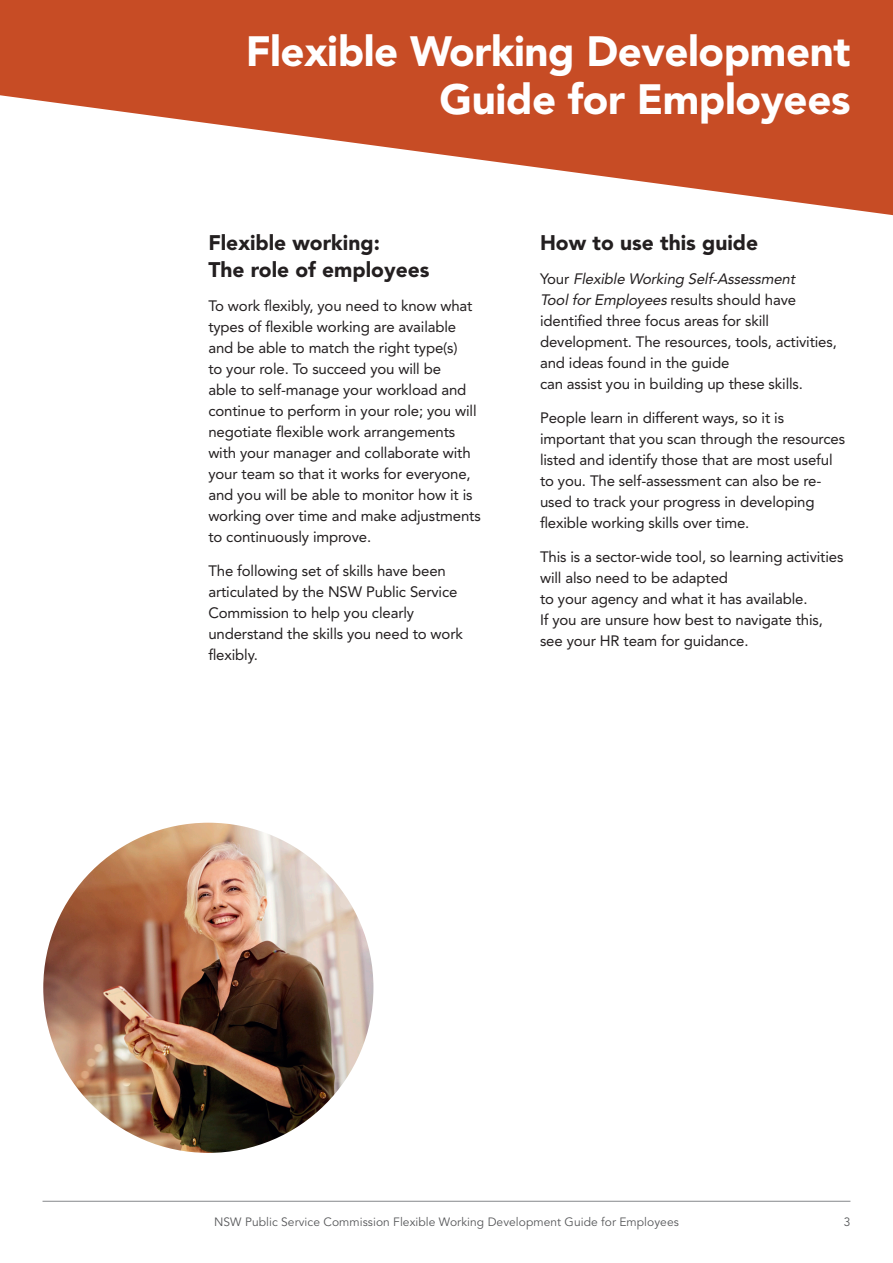
<style>
.page{position:relative;width:893px;height:1263px;background:#fff}
.page>*{position:absolute;margin:0;border:0;box-sizing:border-box;transform-origin:0 0}
.t1{font:900 42px/48px "Avenir LT Std";letter-spacing:-.01em;color:#fff;text-align:right}
.t2{font:900 21px/27px "Avenir LT Std";color:#231f20}
.t3{font:15px/21px "Avenir LT Std";letter-spacing:-.01em;color:#231f20}
.t4{font:12px "Avenir LT Std";letter-spacing:.005em;color:#57585a}
.s1{font-style:italic}
</style>
<div class="page">
<hr style="left:43px;top:1201px;width:807px;height:1px;background:#939598">
<svg style="left:0;top:0;width:893px;height:216px;fill:#c74c25"></svg>
<img style="left:43px;top:823px;width:330px;height:330px;border-radius:165px">
<p class="t1" style="left:246px;top:27px;width:606px">Flexible Working Development<br>Guide for Employees</p>
<h2 class="t2" style="left:208px;top:230px;width:223px">Flexible working:<br>The role of employees</h2>
<p class="t3" style="left:208px;top:296px;width:274px">To work flexibly, you need to know what types of flexible working are available and be able to match the right type(s)<br>to your role. To succeed you will be<br>able to self-manage your workload and continue to perform in your role; you will negotiate flexible work arrangements with your manager and collaborate with your team so that it works for everyone, and you will be able to monitor how it is working over time and make adjustments to continuously improve.</p>
<p class="t3" style="left:208px;top:560px;width:256px">The following set of skills have been articulated by the NSW Public Service<br>Commission to help you clearly understand the skills you need to work flexibly.</p>
<h2 class="t2" style="left:540px;top:230px;width:220px">How to use this guide</h2>
<p class="t3" style="left:540px;top:269px;width:298px">Yo u r <span class="s1">Flexible Working Self-Assessment ToolforEmployees</span> results should have identified three focus areas for skill development. The resources, tools, activities, and ideas found in the guide<br>can assist you in building up these skills.</p>
<p class="t3" style="left:540px;top:407px;width:307px">People learn in different ways, so it is important that you scan through the resources listed and identify those that are most useful to you. The self-assessment can also be re&shy;used to track your progress in developing flexible working skills over time.</p>
<p class="t3" style="left:540px;top:546px;width:305px">This is a sector-wide tool, so learning activities will also need to be adapted<br>to your agency and what it has available.<br>If you are unsure how best to navigate this, see your HR team for guidance.</p>
<p class="t4" style="left:214px;top:1215px;width:466px">NSW Public Service Commission Flexible Working Development Guide for Employees</p>
<p class="t4" style="left:844px;top:1215px;width:8px">3</p>
</div>
